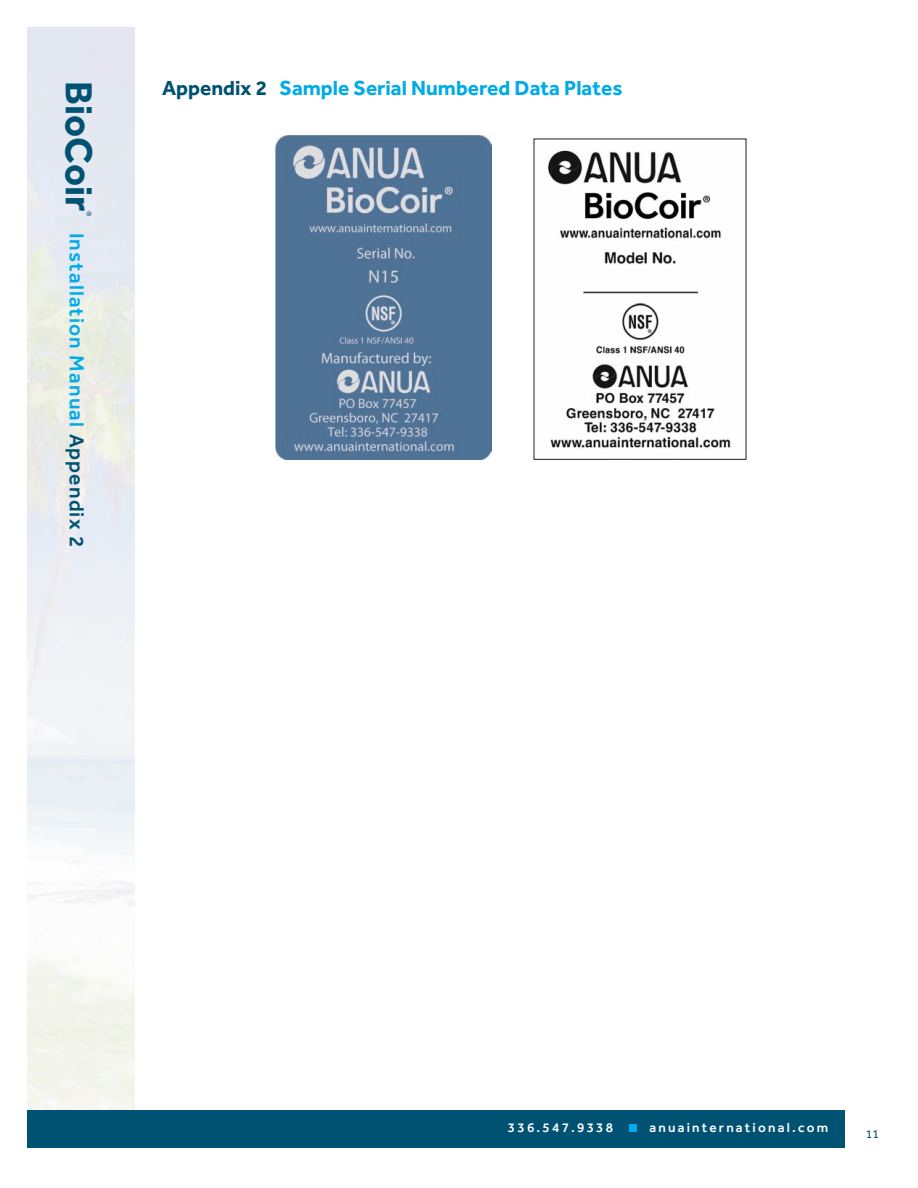
<style>
.page{position:relative;width:918px;height:1188px;background:#fff}
.page>*{position:absolute;margin:0;border:0;box-sizing:border-box;transform-origin:0 0}
.t1{font:700 39px "Effra";color:#005273}
.t2{font:700 21px "Effra";color:#00abe7}
.t3{font:500 21px "Effra";letter-spacing:.055em;color:#00abe7}
.t4{font:500 13.5px "Effra";letter-spacing:.165em;color:#fff}
.t5{font:12px "Effra";color:#005273}
.t6{font:6.75px "Effra";color:#005273}
.s1{color:#005273}
</style>
<div class="page">
<div style="left:27px;top:1110px;width:818px;height:38px;background:#005273"></div>
<div style="left:629px;top:1124px;width:8px;height:8px;background:#00abe7"></div>
<img style="left:275px;top:136px;width:217px;height:324px">
<img style="left:548px;top:150px;width:183px;height:298px">
<h1 class="t1" style="left:103px;top:81px;width:132px;rotate:90deg">BioCoir</h1>
<p class="t6" style="left:93px;top:211px;width:7px;rotate:90deg">®</p>
<p class="t3" style="left:89px;top:233px;width:316px;rotate:90deg">Installation Manual <span class="s1">Appendix 2</span></p>
<p class="t2" style="left:162px;top:75px;width:462px"><span class="s1">Appendix 2</span> Sample Serial Numbered Data Plates</p>
<p class="t4" style="left:508px;top:1119px;width:107px">336.547.9338</p>
<p class="t4" style="left:649px;top:1119px;width:180px">anuainternational.com</p>
<p class="t5" style="left:866px;top:1126px;width:15px">11</p>
</div>
